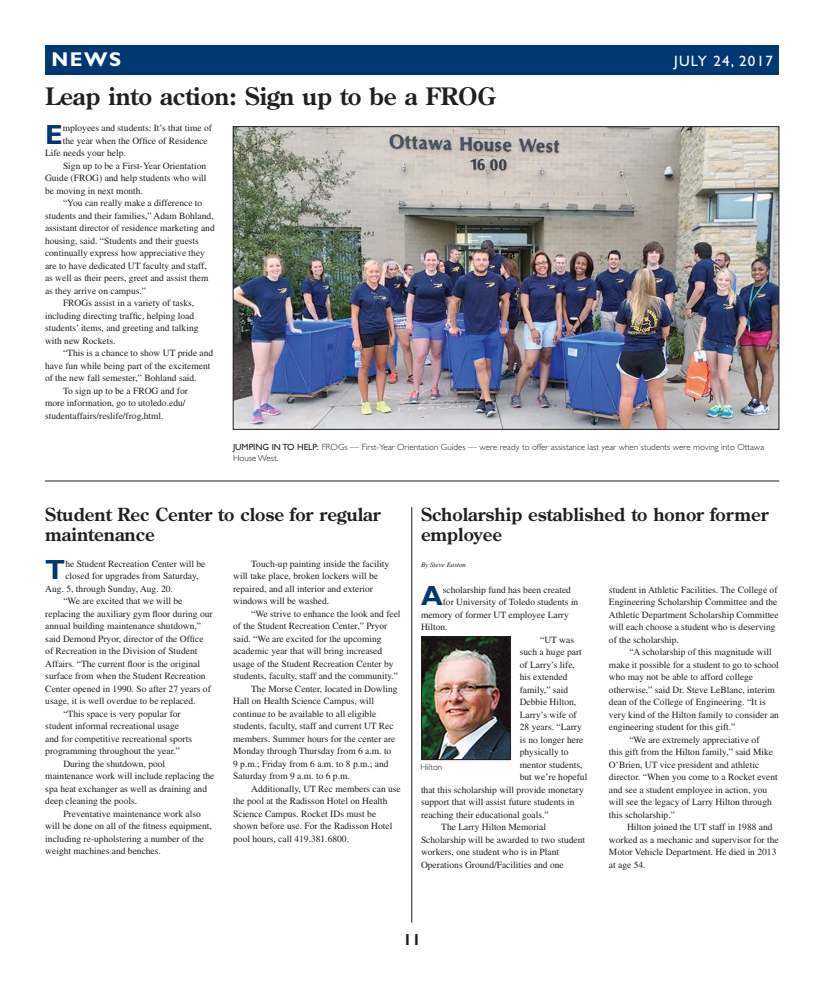
<style>
.page{position:relative;width:824px;height:990px;background:#fff}
.page>*{position:absolute;margin:0;border:0;box-sizing:border-box;transform-origin:0 0}
.Drop_Cap_2_Paragraph{font:700 27.8px "Gill Sans Std";color:#013874}
.Heading_24pt{font:700 24px "Century Old Style Std";color:#231f20}
.t1{font:700 20px "Gill Sans Std";color:#fff}
.Heading_18pt{font:700 18px/20px "Century Old Style Std";color:#231f20}
.t2{font:700 16px "Gill Sans Std";color:#231f20}
.t3{font:15px "Gill Sans Std";letter-spacing:.08em;color:#fff}
.Body_Text{font:9.5px/12.5px "Times";color:#231f20}
.Drop_Cap_2_Paragraph-2{font:9.5px "Times";color:#231f20}
.Cutline{font:300 9px/11px "Gill Sans Std";color:#231f20}
.By_line{font:italic 7px "Times";color:#231f20}
.s1{font-weight:400}
</style>
<div class="page">
<div style="left:45px;top:45px;width:734px;height:30px;background:#013874"></div>
<hr style="left:45px;top:481px;width:734px;height:1px;background:#231f20">
<img style="left:235px;top:128px;width:542px;height:300px">
<div style="left:233px;top:126px;width:546px;height:304px;border:1px solid #231f20"></div>
<hr style="left:411px;top:507px;width:1px;height:416px;background:#231f20">
<img style="left:423px;top:639px;width:86px;height:119px">
<div style="left:421px;top:637px;width:90px;height:123px;border:1px solid #231f20"></div>
<p class="t1" style="left:51px;top:47px;width:71px">NEWS</p>
<p class="t3" style="left:674px;top:52px;width:100px">JULY 24, 2017</p>
<p class="Heading_24pt" style="left:45px;top:81px;width:453px">Leap into action: Sign up to be a FROG</p>
<p class="Drop_Cap_2_Paragraph" style="left:45px;top:118px;width:19px">E</p>
<p class="Drop_Cap_2_Paragraph-2" style="left:63px;top:123px;width:151px">mployees and students: It’s that time of</p>
<p class="Drop_Cap_2_Paragraph-2" style="left:63px;top:135px;width:147px">the year when the Office of Residence</p>
<p class="Drop_Cap_2_Paragraph-2" style="left:45px;top:148px;width:82px">Life needs your help.</p>
<p class="Body_Text" style="left:45px;top:159px;width:163px;text-align:justify;text-indent:18px">Sign up to be a First-Year Orientation Guide (FROG) and help students who will be moving in next month.</p>
<p class="Body_Text" style="left:45px;top:197px;width:171px;text-indent:18px">“You can really make a difference to students and their families,” Adam Bohland, assistant director of residence marketing and housing, said. “Students and their guests continually express how appreciative they are to have dedicated UT faculty and staff, as well as their peers, greet and assist them as they arrive on campus.”</p>
<p class="Body_Text" style="left:45px;top:297px;width:155px;text-indent:18px">FROGs assist in a variety of tasks, including directing traffic, helping load students’ items, and greeting and talking with new Rockets.</p>
<p class="Body_Text" style="left:45px;top:347px;width:170px;text-indent:18px">“This is a chance to show UT pride and have fun while being part of the excitement of the new fall semester,” Bohland said.</p>
<p class="Body_Text" style="left:45px;top:384px;width:144px;text-indent:18px">To sign up to be a FROG and for more information, go to utoledo.edu/ studentaffairs/reslife/frog.html.</p>
<p class="Cutline" style="left:233px;top:441px;width:532px"><span class="s1">JUMPING IN TO HELP:</span> FROGs — First-Year Orientation Guides — were ready to offer assistance last year when students were moving into Ottawa<br>House West.</p>
<p class="Heading_18pt" style="left:45px;top:504px;width:337px">Student Rec Center to close for regular maintenance</p>
<p class="Drop_Cap_2_Paragraph" style="left:45px;top:554px;width:22px">T</p>
<p class="Drop_Cap_2_Paragraph-2" style="left:65px;top:558px;width:142px">he Student Recreation Center will be</p>
<p class="Body_Text" style="left:233px;top:557px;width:158px;text-indent:18px">Touch-up painting inside the facility will take place, broken lockers will be repaired, and all interior and exterior windows will be washed.</p>
<p class="Body_Text" style="left:233px;top:607px;width:169px;text-indent:18px">“We strive to enhance the look and feel of the Student Recreation Center,” Pryor said. “We are excited for the upcoming academic year that will bring increased usage of the Student Recreation Center by students, faculty, staff and the community.”</p>
<p class="Body_Text" style="left:233px;top:682px;width:166px;text-indent:18px">The Morse Center, located in Dowling Hall on Health Science Campus, will continue to be available to all eligible students, faculty, staff and current UT Rec members. Summer hours for the center are Monday through Thursday from 6 a.m. to 9 p.m.; Friday from 6 a.m. to 8 p.m.; and Saturday from 9 a.m. to 6 p.m.</p>
<p class="Body_Text" style="left:233px;top:782px;width:169px;text-indent:18px">Additionally, UT Rec members can use the pool at the Radisson Hotel on Health Science Campus. Rocket IDs must be shown before use. For the Radisson Hotel pool hours, call 419.381.6800.</p>
<p class="Drop_Cap_2_Paragraph-2" style="left:65px;top:571px;width:135px">closed for upgrades from Saturday,</p>
<p class="Drop_Cap_2_Paragraph-2" style="left:45px;top:583px;width:129px">Aug. 5, through Sunday, Aug. 20.</p>
<p class="Body_Text" style="left:45px;top:595px;width:169px;text-indent:18px">“We are excited that we will be replacing the auxiliary gym floor during our annual building maintenance shutdown,” said Demond Pryor, director of the Office of Recreation in the Division of Student Affairs. “The current floor is the original surface from when the Student Recreation Center opened in 1990. So after 27 years of usage, it is well overdue to be replaced.</p>
<p class="Body_Text" style="left:45px;top:707px;width:148px;text-indent:18px">“This space is very popular for student informal recreational usage and for competitive recreational sports programming throughout the year.”</p>
<p class="Body_Text" style="left:45px;top:757px;width:171px;text-indent:18px">During the shutdown, pool maintenance work will include replacing the spa heat exchanger as well as draining and deep cleaning the pools.</p>
<p class="Body_Text" style="left:45px;top:807px;width:168px;text-indent:18px">Preventative maintenance work also will be done on all of the fitness equipment, including re-upholstering a number of the weight machines and benches.</p>
<p class="Heading_18pt" style="left:421px;top:504px;width:349px">Scholarship established to honor former employee</p>
<p class="By_line" style="left:421px;top:561px;width:47px">By Steve Easton</p>
<p class="Drop_Cap_2_Paragraph" style="left:421px;top:580px;width:23px">A</p>
<p class="Drop_Cap_2_Paragraph-2" style="left:443px;top:584px;width:130px">scholarship fund has been created</p>
<p class="Body_Text" style="left:609px;top:583px;width:171px">student in Athletic Facilities. The College of Engineering Scholarship Committee and the Athletic Department Scholarship Committee will each choose a student who is deserving of the scholarship.</p>
<p class="Body_Text" style="left:609px;top:646px;width:171px;text-indent:20px">“A scholarship of this magnitude will make it possible for a student to go to school who may not be able to afford college otherwise,” said Dr. Steve LeBlanc, interim dean of the College of Engineering. “It is very kind of the Hilton family to consider an engineering student for this gift.”</p>
<p class="Body_Text" style="left:609px;top:733px;width:170px;text-indent:20px">“We are extremely appreciative of<br>this gift from the Hilton family,” said Mike O’Brien, UT vice president and athletic director. “When you come to a Rocket event and see a student employee in action, you will see the legacy of Larry Hilton through this scholarship.”</p>
<p class="Body_Text" style="left:609px;top:821px;width:171px;text-indent:18px">Hilton joined the UT staff in 1988 and worked as a mechanic and supervisor for the<br>Motor Vehicle Department. He died in 2013 at age 54.</p>
<p class="Drop_Cap_2_Paragraph-2" style="left:443px;top:597px;width:137px">for University of Toledo students in</p>
<p class="Drop_Cap_2_Paragraph-2" style="left:421px;top:609px;width:149px">memory of former UT employee Larry</p>
<p class="Drop_Cap_2_Paragraph-2" style="left:421px;top:622px;width:28px">Hilton.</p>
<p class="Body_Text" style="left:540px;top:633px;width:35px">“UT was</p>
<p class="Body_Text" style="left:520px;top:646px;width:63px">such a huge part</p>
<p class="Body_Text" style="left:520px;top:658px;width:57px">of Larry’s life,</p>
<p class="Body_Text" style="left:520px;top:671px;width:49px">his extended</p>
<p class="Body_Text" style="left:520px;top:683px;width:50px">family,” said</p>
<p class="Body_Text" style="left:520px;top:696px;width:58px">Debbie Hilton,</p>
<p class="Body_Text" style="left:520px;top:708px;width:58px">Larry’s wife of</p>
<p class="Body_Text" style="left:520px;top:721px;width:63px">28 years. “Larry</p>
<p class="Body_Text" style="left:520px;top:733px;width:65px">is no longer here</p>
<p class="Body_Text" style="left:520px;top:746px;width:50px">physically to</p>
<p class="Body_Text" style="left:520px;top:758px;width:64px">mentor students,</p>
<p class="Body_Text" style="left:520px;top:771px;width:69px">but we’re hopeful</p>
<p class="Body_Text" style="left:421px;top:783px;width:164px">that this scholarship will provide monetary</p>
<p class="Body_Text" style="left:421px;top:796px;width:155px">support that will assist future students in</p>
<p class="Body_Text" style="left:421px;top:808px;width:129px">reaching their educational goals.”</p>
<p class="Body_Text" style="left:421px;top:821px;width:166px;text-indent:20px">The Larry Hilton Memorial Scholarship will be awarded to two student workers, one student who is in Plant Operations Ground/Facilities and one</p>
<p class="Cutline" style="left:420px;top:762px;width:23px">Hilton</p>
<p class="t2" style="left:403px;top:930px;width:19px">11</p>
</div>
